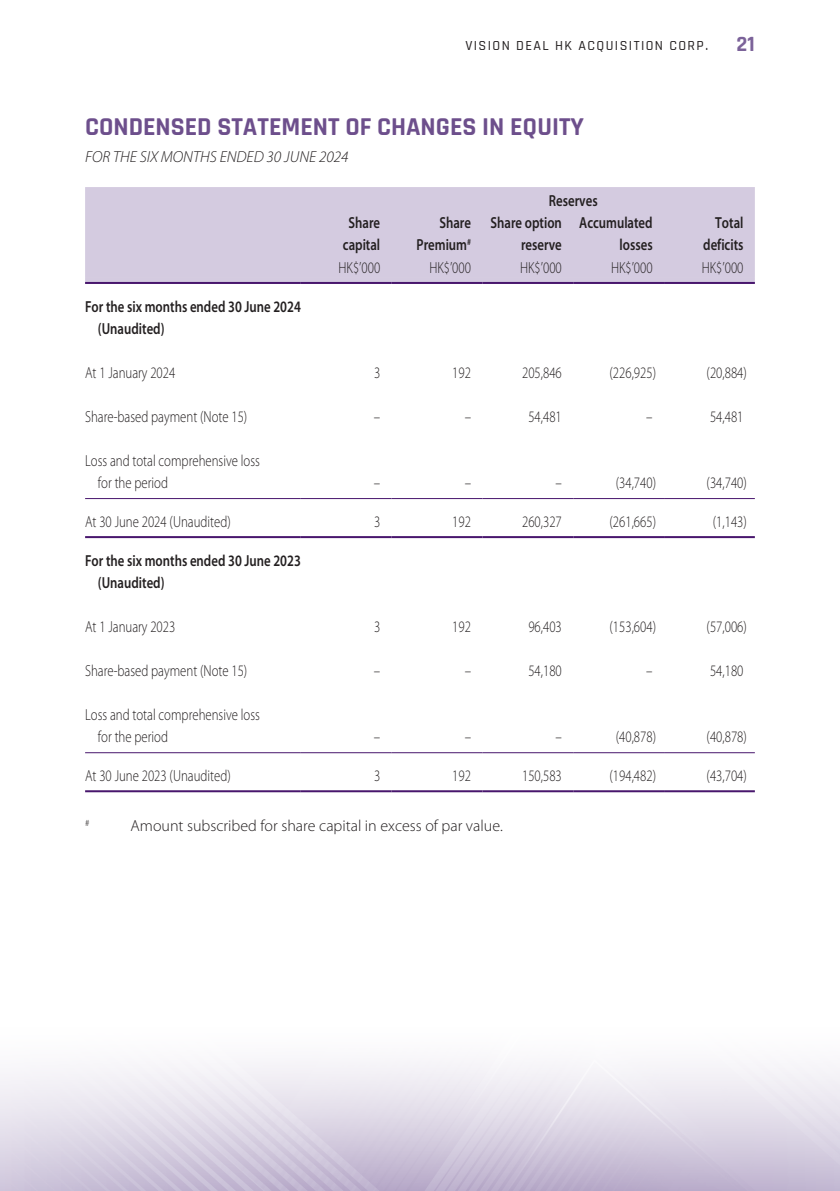
<style>
.page{position:relative;width:840px;height:1191px;background:#fff}
.page>*{position:absolute;margin:0;border:0;box-sizing:border-box;transform-origin:0 0}
._01_H1{font:700 26px "Rajdhani";color:#6d4f8c}
.t1{font:700 22px "Rajdhani";color:#7b6299}
._50_Table_txt{font:300 16px/22px "Myriad Pro";color:#231f20;scale:.8 1}
._50_Table_txt-2{font:600 16px/22px "Myriad Pro";color:#231f20;scale:.8 1}
._06_Notes{font:300 16px "Myriad Pro";color:#231f20}
._00_txt{font:italic 300 16px "Myriad Pro";color:#231f20}
.t2{font:500 14px "Rajdhani";letter-spacing:.1em;color:#231f20}
._06_Notes-2{font:300 9.4px "Myriad Pro";color:#231f20}
</style>
<div class="page">
<div style="left:85px;top:187px;width:669px;height:91px;background:#d4cbe0"></div>
<svg style="left:85px;top:278px;width:669px;height:4px;background:#d2c8de"></svg>
<hr style="left:85px;top:282px;width:215px;height:2px;background:#48166d">
<hr style="left:300px;top:282px;width:91px;height:2px;background:#48166d">
<hr style="left:391px;top:282px;width:91px;height:2px;background:#48166d">
<hr style="left:482px;top:282px;width:91px;height:2px;background:#48166d">
<hr style="left:573px;top:282px;width:90px;height:2px;background:#48166d">
<hr style="left:663px;top:282px;width:91px;height:2px;background:#48166d">
<hr style="left:85px;top:498px;width:215px;height:1px;background:#48166d">
<hr style="left:300px;top:498px;width:91px;height:1px;background:#48166d">
<hr style="left:391px;top:498px;width:91px;height:1px;background:#48166d">
<hr style="left:482px;top:498px;width:91px;height:1px;background:#48166d">
<hr style="left:573px;top:498px;width:90px;height:1px;background:#48166d">
<hr style="left:663px;top:498px;width:91px;height:1px;background:#48166d">
<hr style="left:85px;top:536px;width:215px;height:2px;background:#48166d">
<hr style="left:300px;top:536px;width:91px;height:2px;background:#48166d">
<hr style="left:391px;top:536px;width:91px;height:2px;background:#48166d">
<hr style="left:482px;top:536px;width:91px;height:2px;background:#48166d">
<hr style="left:573px;top:536px;width:90px;height:2px;background:#48166d">
<hr style="left:663px;top:536px;width:91px;height:2px;background:#48166d">
<hr style="left:85px;top:752px;width:215px;height:1px;background:#48166d">
<hr style="left:300px;top:752px;width:91px;height:1px;background:#48166d">
<hr style="left:391px;top:752px;width:91px;height:1px;background:#48166d">
<hr style="left:482px;top:752px;width:91px;height:1px;background:#48166d">
<hr style="left:573px;top:752px;width:90px;height:1px;background:#48166d">
<hr style="left:663px;top:752px;width:91px;height:1px;background:#48166d">
<hr style="left:85px;top:790px;width:215px;height:2px;background:#48166d">
<hr style="left:300px;top:790px;width:91px;height:2px;background:#48166d">
<hr style="left:391px;top:790px;width:91px;height:2px;background:#48166d">
<hr style="left:482px;top:790px;width:91px;height:2px;background:#48166d">
<hr style="left:573px;top:790px;width:90px;height:2px;background:#48166d">
<hr style="left:663px;top:790px;width:91px;height:2px;background:#48166d">
<p class="t2" style="left:465px;top:37px;width:244px">VISION DEAL HK ACQUISITION CORP.</p>
<h2 class="t1" style="left:736px;top:30px;width:20px">21</h2>
<p class="_01_H1" style="left:85px;top:111px;width:500px">CONDENSED STATEMENT OF CHANGES IN EQUITY</p>
<p class="_00_txt" style="left:85px;top:147px;width:265px">FOR THE SIX MONTHS ENDED 30 JUNE 2024</p>
<p class="_50_Table_txt-2" style="left:548px;top:190px;width:63px">Reserves</p>
<p class="_50_Table_txt-2" style="left:348px;top:212px;width:41px">Share</p>
<p class="_50_Table_txt-2" style="left:343px;top:234px;width:48px">capital</p>
<p class="_50_Table_txt-2" style="left:439px;top:212px;width:41px">Share</p>
<p class="_50_Table_txt-2" style="left:416px;top:234px;width:70px">Premium<sup>#</sup></p>
<p class="_50_Table_txt-2" style="left:490px;top:212px;width:91px">Share option</p>
<p class="_50_Table_txt-2" style="left:520px;top:234px;width:52px">reserve</p>
<p class="_50_Table_txt-2" style="left:579px;top:212px;width:93px">Accumulated</p>
<p class="_50_Table_txt-2" style="left:619px;top:234px;width:43px">losses</p>
<p class="_50_Table_txt-2" style="left:714px;top:212px;width:37px">Total</p>
<p class="_50_Table_txt-2" style="left:702px;top:234px;width:52px">deficits</p>
<p class="_50_Table_txt" style="left:338px;top:256px;width:54px">HK$’000</p>
<p class="_50_Table_txt" style="left:429px;top:256px;width:54px">HK$’000</p>
<p class="_50_Table_txt" style="left:520px;top:256px;width:54px">HK$’000</p>
<p class="_50_Table_txt" style="left:610px;top:256px;width:54px">HK$’000</p>
<p class="_50_Table_txt" style="left:701px;top:256px;width:54px">HK$’000</p>
<p class="_50_Table_txt-2" style="left:98px;top:295px;width:255px;text-indent:-13px">For the six months ended 30 June 2024 (Unaudited)</p>
<p class="_50_Table_txt" style="left:85px;top:361px;width:114px">At 1 January 2024</p>
<p class="_50_Table_txt" style="left:374px;top:361px;width:9px">3</p>
<p class="_50_Table_txt" style="left:452px;top:361px;width:25px">192</p>
<p class="_50_Table_txt" style="left:522px;top:361px;width:51px">205,846</p>
<p class="_50_Table_txt" style="left:609px;top:361px;width:60px">(226,925)</p>
<p class="_50_Table_txt" style="left:706px;top:361px;width:52px">(20,884)</p>
<p class="_50_Table_txt" style="left:85px;top:405px;width:204px">Share-based payment (Note 15)</p>
<p class="_50_Table_txt" style="left:373px;top:405px;width:9px">–</p>
<p class="_50_Table_txt" style="left:464px;top:405px;width:10px">–</p>
<p class="_50_Table_txt" style="left:528px;top:405px;width:43px">54,481</p>
<p class="_50_Table_txt" style="left:646px;top:405px;width:10px">–</p>
<p class="_50_Table_txt" style="left:709px;top:405px;width:43px">54,481</p>
<p class="_50_Table_txt" style="left:98px;top:449px;width:204px;text-indent:-13px">Loss and total comprehensive loss for the period</p>
<p class="_50_Table_txt" style="left:373px;top:471px;width:9px">–</p>
<p class="_50_Table_txt" style="left:464px;top:471px;width:10px">–</p>
<p class="_50_Table_txt" style="left:555px;top:471px;width:10px">–</p>
<p class="_50_Table_txt" style="left:615px;top:471px;width:52px">(34,740)</p>
<p class="_50_Table_txt" style="left:706px;top:471px;width:52px">(34,740)</p>
<p class="_50_Table_txt" style="left:85px;top:510px;width:183px">At 30 June 2024 (Unaudited)</p>
<p class="_50_Table_txt" style="left:374px;top:510px;width:9px">3</p>
<p class="_50_Table_txt" style="left:452px;top:510px;width:25px">192</p>
<p class="_50_Table_txt" style="left:522px;top:510px;width:51px">260,327</p>
<p class="_50_Table_txt" style="left:609px;top:510px;width:60px">(261,665)</p>
<p class="_50_Table_txt" style="left:712px;top:510px;width:44px">(1,143)</p>
<p class="_50_Table_txt-2" style="left:98px;top:549px;width:255px;text-indent:-13px">For the six months ended 30 June 2023 (Unaudited)</p>
<p class="_50_Table_txt" style="left:85px;top:615px;width:114px">At 1 January 2023</p>
<p class="_50_Table_txt" style="left:374px;top:615px;width:9px">3</p>
<p class="_50_Table_txt" style="left:452px;top:615px;width:25px">192</p>
<p class="_50_Table_txt" style="left:528px;top:615px;width:43px">96,403</p>
<p class="_50_Table_txt" style="left:609px;top:615px;width:60px">(153,604)</p>
<p class="_50_Table_txt" style="left:706px;top:615px;width:52px">(57,006)</p>
<p class="_50_Table_txt" style="left:85px;top:659px;width:204px">Share-based payment (Note 15)</p>
<p class="_50_Table_txt" style="left:373px;top:659px;width:9px">–</p>
<p class="_50_Table_txt" style="left:464px;top:659px;width:9px">–</p>
<p class="_50_Table_txt" style="left:528px;top:659px;width:43px">54,180</p>
<p class="_50_Table_txt" style="left:646px;top:659px;width:10px">–</p>
<p class="_50_Table_txt" style="left:709px;top:659px;width:43px">54,180</p>
<p class="_50_Table_txt" style="left:98px;top:703px;width:204px;text-indent:-13px">Loss and total comprehensive loss for the period</p>
<p class="_50_Table_txt" style="left:373px;top:725px;width:9px">–</p>
<p class="_50_Table_txt" style="left:464px;top:725px;width:9px">–</p>
<p class="_50_Table_txt" style="left:555px;top:725px;width:9px">–</p>
<p class="_50_Table_txt" style="left:615px;top:725px;width:52px">(40,878)</p>
<p class="_50_Table_txt" style="left:706px;top:725px;width:52px">(40,878)</p>
<p class="_50_Table_txt" style="left:85px;top:764px;width:183px">At 30 June 2023 (Unaudited)</p>
<p class="_50_Table_txt" style="left:374px;top:764px;width:9px">3</p>
<p class="_50_Table_txt" style="left:452px;top:764px;width:25px">192</p>
<p class="_50_Table_txt" style="left:522px;top:764px;width:51px">150,583</p>
<p class="_50_Table_txt" style="left:609px;top:764px;width:60px">(194,482)</p>
<p class="_50_Table_txt" style="left:706px;top:764px;width:52px">(43,704)</p>
<p class="_06_Notes-2" style="left:85px;top:817px;width:6px">#</p>
<p class="_06_Notes" style="left:130px;top:816px;width:373px">Amount subscribed for share capital in excess of par value.</p>
</div>
